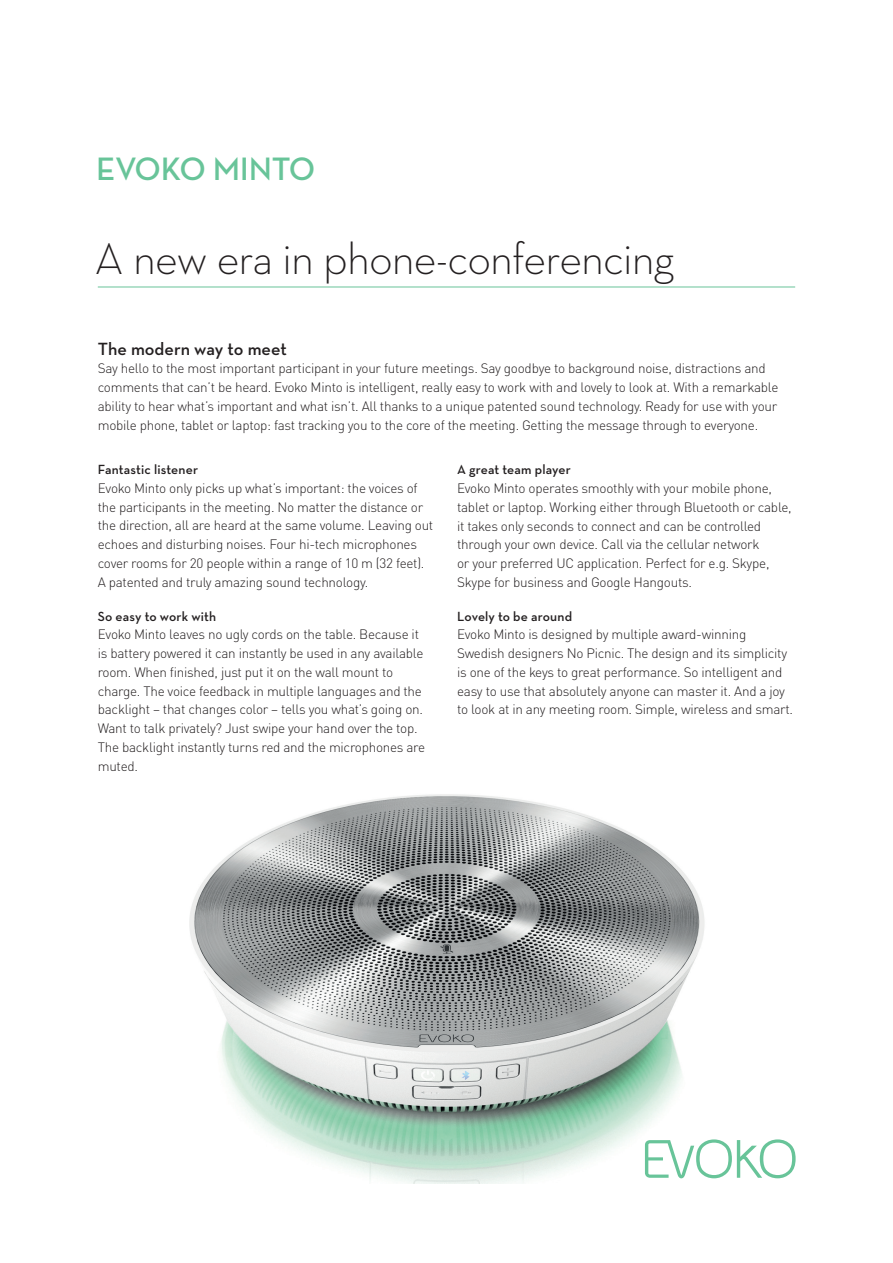
<style>
.page{position:relative;width:893px;height:1263px;background:#fff}
.page>*{position:absolute;margin:0;border:0;box-sizing:border-box;transform-origin:0 0}
.t1{font:300 45px "Neutraface Text";letter-spacing:-.02em;color:#231f20}
.t2{font:600 33px "Neutraface Text";letter-spacing:-.015em;color:#68c499}
.t3{font:600 18px "Neutraface Text";color:#231f20}
.t4{font:300 13.5px/18.8px "DIN Pro";letter-spacing:-.02em;color:#231f20}
.t5{font:600 13.5px "Neutraface Text";letter-spacing:.01em;color:#231f20}
</style>
<div class="page">
<img style="left:189px;top:794px;width:592px;height:390px">
<hr style="left:98px;top:287px;width:697px;height:1px;background:#68c499">
<svg style="left:645px;top:1139px;width:151px;height:39px"></svg>
<h2 class="t2" style="left:96px;top:148px;width:221px">EVOKO MINTO</h2>
<h1 class="t1" style="left:95px;top:231px;width:581px">A new era in phone-conferencing</h1>
<h3 class="t3" style="left:98px;top:337px;width:191px">The modern way to meet</h3>
<p class="t4" style="left:98px;top:358px;width:682px">Say hello to the most important participant in your future meetings. Say goodbye to background noise, distractions and comments that can’t be heard. Evoko Minto is intelligent, really easy to work with and lovely to look at. With a remarkable ability to hear what’s important and what isn’t. All thanks to a unique patented sound technology. Ready for use with your mobile phone, tablet or laptop: fast tracking you to the core of the meeting. Getting the message through to everyone.</p>
<p class="t5" style="left:98px;top:461px;width:102px">Fantastic listener</p>
<p class="t4" style="left:98px;top:478px;width:337px">Evoko Minto only picks up what’s important: the voices of the participants in the meeting. No matter the distance or the direction, all are heard at the same volume. Leaving out echoes and disturbing noises. Four hi-tech microphones cover rooms for 20 people within a range of 10 m (32 feet).<br>A patented and truly amazing sound technology.</p>
<p class="t5" style="left:98px;top:607px;width:120px">So easy to work with</p>
<p class="t4" style="left:98px;top:624px;width:329px">Evoko Minto leaves no ugly cords on the table. Because it is battery powered it can instantly be used in any available room. When finished, just put it on the wall mount to charge. The voice feedback in multiple languages and the backlight – that changes color – tells you what’s going on.<br>Want to talk privately? Just swipe your hand over the top.<br>The backlight instantly turns red and the microphones are muted.</p>
<p class="t5" style="left:457px;top:461px;width:115px">A great team player</p>
<p class="t4" style="left:457px;top:478px;width:336px">Evoko Minto operates smoothly with your mobile phone, tablet or laptop. Working either through Bluetooth or cable, it takes only seconds to connect and can be controlled through your own device. Call via the cellular network<br>or your preferred UC application. Perfect for e.g. Skype, Skype for business and Google Hangouts.</p>
<p class="t5" style="left:457px;top:607px;width:117px">Lovely to be around</p>
<p class="t4" style="left:457px;top:624px;width:338px">Evoko Minto is designed by multiple award-winning Swedish designers No Picnic. The design and its simplicity is one of the keys to great performance. So intelligent and easy to use that absolutely anyone can master it. And a joy to look at in any meeting room. Simple, wireless and smart.</p>
</div>
